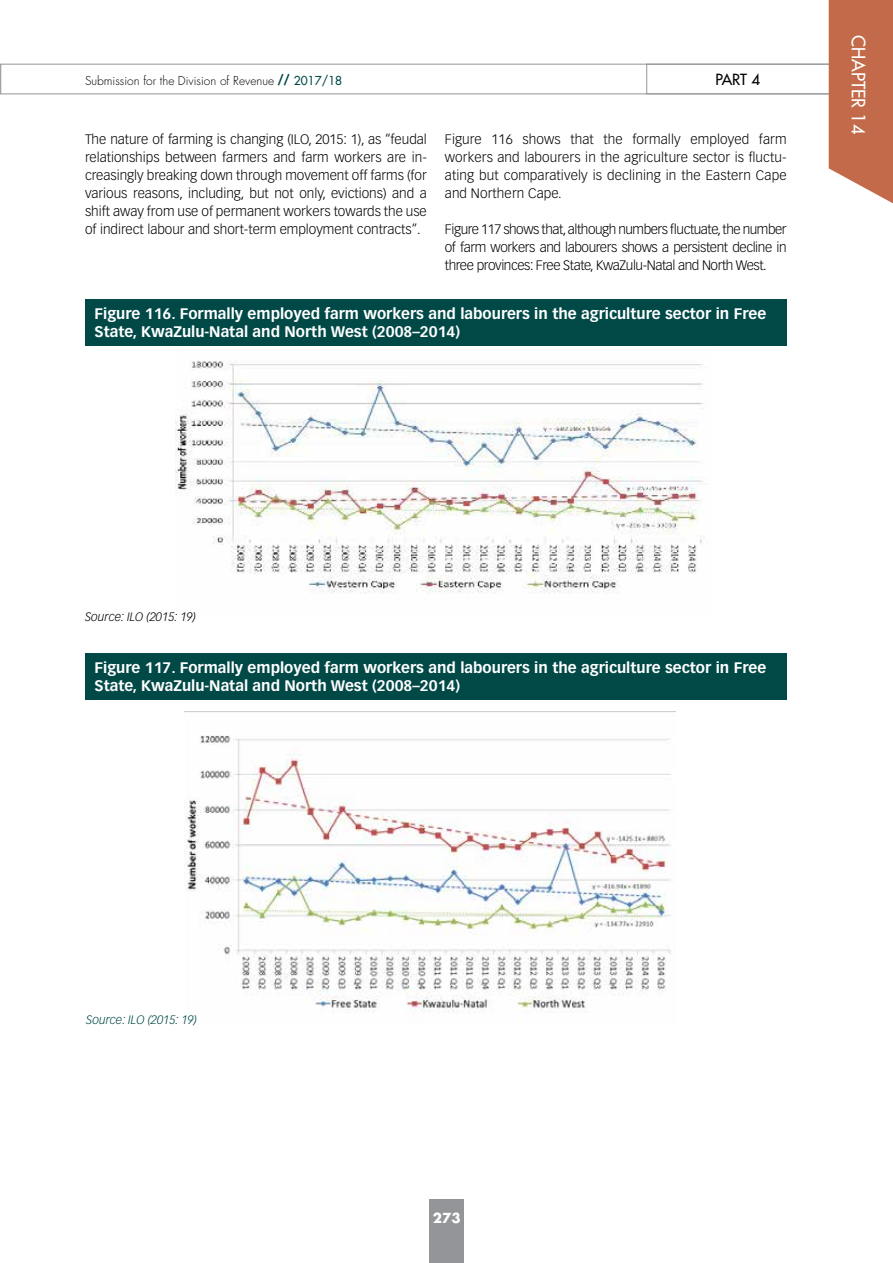
<style>
.page{position:relative;width:893px;height:1263px;background:#fff}
.page>*{position:absolute;margin:0;border:0;box-sizing:border-box;transform-origin:0 0}
.t1{font:18px "Futura";color:#fff}
.t2{font:700 15px/18px "Vectora LH";color:#fff}
.t3{font:15px "Futura";color:#000}
.t4{font:300 13.5px/18px "Vectora LH";color:#000;text-align:justify}
.t5{font:700 13.5px "Futura";color:#fff}
.t6{font:300 12px "Futura";color:#000}
.t7{font:italic 300 12px "Vectora LH";color:#000}
.t8{font:italic 300 12px "Vectora LH";color:#004947}
.s1{font-family:"Vectora LH";font-weight:700;font-size:15px;color:#004947}
.s2{font-weight:400;color:#004947}
</style>
<div class="page">
<div style="left:429px;top:1199px;width:34px;height:64px;background:#939598"></div>
<svg style="left:0;top:0;width:893px;height:204px"></svg>
<img style="left:176px;top:345px;width:538px;height:248px">
<div style="left:85px;top:299px;width:702px;height:46px;background:#004947"></div>
<img style="left:184px;top:735px;width:487px;height:278px">
<div style="left:85px;top:653px;width:702px;height:46px;background:#004947"></div>
<p class="t6" style="left:85px;top:73px;width:259px">Submission for the Division of Revenue <span class="s1">//</span> <span class="s2">2017/18</span></p>
<p class="t3" style="left:715px;top:70px;width:46px">PART 4</p>
<p class="t4" style="left:85px;top:130px;width:343px">The nature of farming is changing (ILO, 2015: 1), as “feudal relationships between farmers and farm workers are in&shy;creasingly breaking down through movement off farms (for various reasons, including, but not only, evictions) and a shift away from use of permanent workers towards the use of indirect labour and short-term employment contracts”.</p>
<p class="t4" style="left:445px;top:130px;width:343px">Figure 116 shows that the formally employed farm workers and labourers in the agriculture sector is fluctu&shy;ating but comparatively is declining in the Eastern Cape and Northern Cape.</p>
<p class="t4" style="left:445px;top:220px;width:343px">Figure 117 shows that, although numbers fluctuate, the number of farm workers and labourers shows a persistent decline in three provinces: Free State, KwaZulu-Natal and North West.</p>
<p class="t2" style="left:95px;top:305px;width:673px">Figure 116. Formally employed farm workers and labourers in the agriculture sector in Free<br>State, KwaZulu-Natal and North West (2008–2014)</p>
<h1 class="t1" style="left:870px;top:35px;width:100px;rotate:90deg">CHAPTER 14</h1>
<p class="t7" style="left:85px;top:610px;width:112px">Source: ILO (2015: 19)</p>
<p class="t2" style="left:95px;top:659px;width:673px">Figure 117. Formally employed farm workers and labourers in the agriculture sector in Free<br>State, KwaZulu-Natal and North West (2008–2014)</p>
<p class="t8" style="left:86px;top:1012px;width:112px">Source: ILO (2015: 19)</p>
<p class="t5" style="left:433px;top:1208px;width:29px">273</p>
</div>
